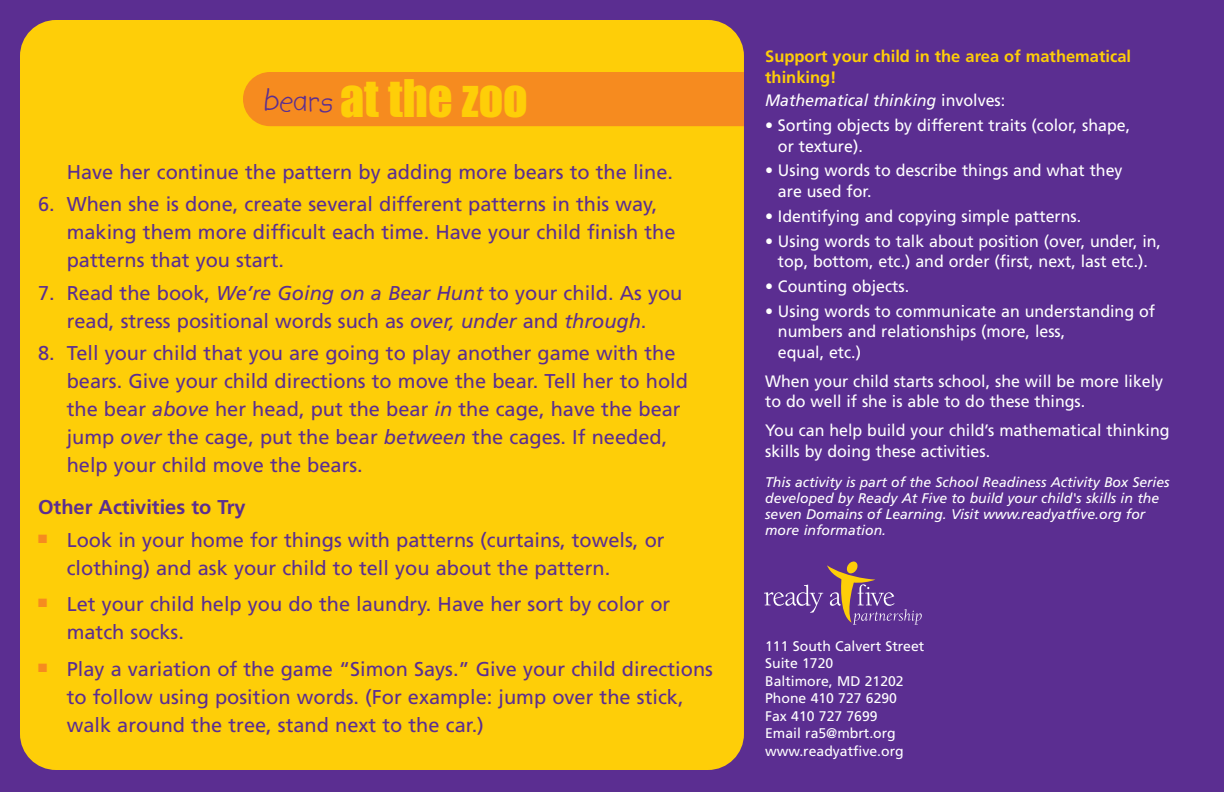
<style>
.page{position:relative;width:1224px;height:792px;background:#5b2e91}
.page>*{position:absolute;margin:0;border:0;box-sizing:border-box;transform-origin:0 0}
.t1{font:48px "Impact";color:#fece08}
.t2{font:20px/28px "Frutiger";color:#5b2e91}
.t3{font:700 20px "Frutiger";color:#5b2e91}
.t4{font:16.4px/20.4px "Frutiger";color:#fff}
.t5{font:700 16.4px/20.4px "Frutiger";color:#fece08}
.t6{font:italic 16.4px "Frutiger";color:#fff}
.t7{font:italic 14px/16px "Frutiger";color:#fff}
.t8{font:14px/17.6px "Frutiger";color:#fff}
.s1{font-family:"Kidprint";font-size:36px;color:#5b2e91}
.s2{font-style:italic}
.s3{font-style:normal}
</style>
<div class="page">
<div style="left:20px;top:20px;width:724px;height:750px;background:#fece08;border-radius:36px"></div>
<div style="left:243px;top:72px;width:581px;height:54px;background:#f68b1f;border-radius:27px"></div>
<svg style="left:764px;top:561px;width:158px;height:64px"></svg>
<div style="left:744px;top:50px;width:211px;height:164px;background:#5b2e91"></div>
<h1 class="t1" style="left:264px;top:73px;width:266px"><span class="s1">bears</span> at the zoo</h1>
<p class="t2" style="left:67px;top:160px;width:608px">Have her continue the pattern by adding more bears to the line.</p>
<p class="t2" style="left:67px;top:192px;width:610px;text-indent:-29px">6. When she is done, create several different patterns in this way, making them more difficult each time. Have your child finish the patterns that you start.</p>
<p class="t2" style="left:38px;top:280px;width:646px;text-align:center">7. Read the book, <span class="s2">We’re Going on a Bear Hunt</span> to your child. As you read, stress positional words such as <span class="s2">over, under</span> and <span class="s2">through</span>.</p>
<p class="t2" style="left:67px;top:341px;width:623px;text-indent:-29px">8. Tell your child that you are going to play another game with the bears. Give your child directions to move the bear. Tell her to hold the bear <span class="s2">above</span> her head, put the bear <span class="s2">in</span> the cage, have the bear jump <span class="s2">over</span> the cage, put the bear <span class="s2">between</span> the cages. If needed, help your child move the bears.</p>
<p class="t3" style="left:38px;top:499px;width:209px">Other Activities to Try</p>
<p class="t2" style="left:67px;top:527px;width:599px;text-indent:-29px"><sup>■</sup> Look in your home for things with patterns (curtains, towels, or clothing) and ask your child to tell you about the pattern.</p>
<p class="t2" style="left:67px;top:592px;width:605px;text-indent:-29px"><sup>■</sup> Let your child help you do the laundry. Have her sort by color or match socks.</p>
<p class="t2" style="left:67px;top:657px;width:648px;text-indent:-29px"><sup>■</sup> Play a variation of the game “Simon Says.” Give your child directions to follow using position words. (For example: jump over the stick, walk around the tree, stand next to the car.)</p>
<p class="t5" style="left:765px;top:48px;width:368px">Support your child in the area of mathematical thinking!</p>
<p class="t6" style="left:765px;top:94px;width:242px">Mathematical thinking <span class="s3">involves:</span></p>
<p class="t4" style="left:778px;top:116px;width:354px;text-indent:-13px">• Sorting objects by different traits (color, shape, or texture).</p>
<p class="t4" style="left:778px;top:162px;width:346px;text-indent:-13px">• Using words to describe things and what they are used for.</p>
<p class="t4" style="left:765px;top:207px;width:318px">• Identifying and copying simple patterns.</p>
<p class="t4" style="left:765px;top:232px;width:397px;text-align:center">• Using words to talk about position (over, under, in, top, bottom, etc.) and order (first, next, last etc.).</p>
<p class="t4" style="left:765px;top:277px;width:145px">• Counting objects.</p>
<p class="t4" style="left:778px;top:302px;width:379px;text-indent:-13px">• Using words to communicate an understanding of numbers and relationships (more, less,<br>equal, etc.)</p>
<p class="t4" style="left:765px;top:372px;width:400px">When your child starts school, she will be more likely to do well if she is able to do these things.</p>
<p class="t4" style="left:765px;top:422px;width:406px">You can help build your child’s mathematical thinking skills by doing these activities.</p>
<p class="t7" style="left:765px;top:476px;width:406px">This activity is part of the School Readiness Activity Box Series developed by Ready At Five to build your child's skills in the seven Domains of Learning. Visit www.readyatfive.org for more information.</p>
<p class="t8" style="left:765px;top:638px;width:161px">111 South Calvert Street<br>Suite 1720<br>Baltimore, MD 21202<br>Phone 410 727 6290<br>Fax 410 727 7699<br>Email ra5@mbrt.org www.readyatfive.org</p>
</div>
